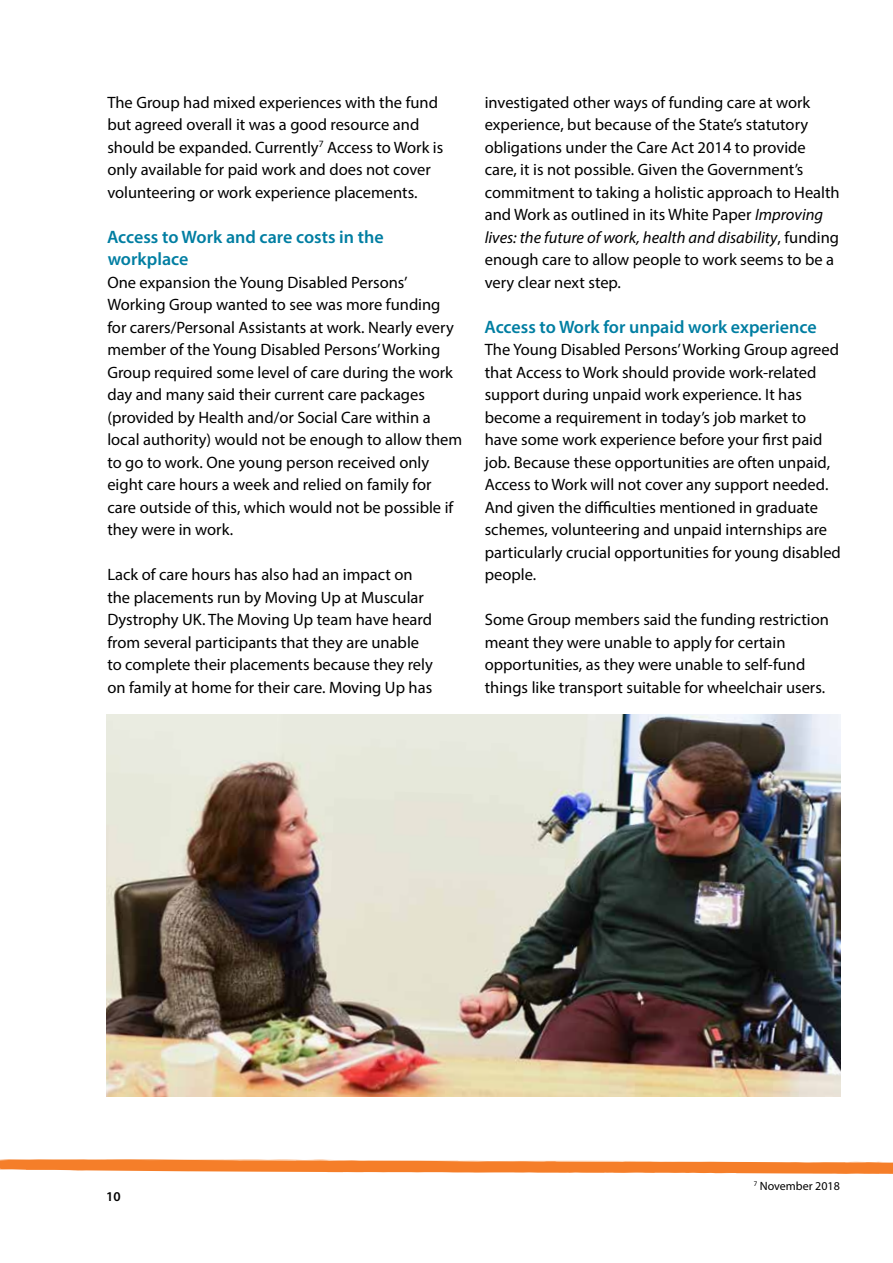
<style>
.page{position:relative;width:893px;height:1263px;background:#fff}
.page>*{position:absolute;margin:0;border:0;box-sizing:border-box;transform-origin:0 0}
.t1{font:600 18px/22.5px "Myriad Pro";color:#007ea2}
.t2{font:16.5px/22.5px "Myriad Pro";color:#000}
.t3{font:600 13.5px "Myriad Pro";color:#000}
.t4{font:12px "Myriad Pro";color:#000}
.s1{font-style:italic}
</style>
<div class="page">
<svg style="left:0;top:1159px;width:893px;height:15px"></svg>
<img style="left:106px;top:714px;width:735px;height:383px">
<p class="t2" style="left:107px;top:90px;width:337px">The Group had mixed experiences with the fund but agreed overall it was a good resource and should be expanded. Currently<sup>7</sup> Access to Work is only available for paid work and does not cover volunteering or work experience placements.</p>
<p class="t1" style="left:107px;top:225px;width:278px">Access to Work and care costs in the workplace</p>
<p class="t2" style="left:107px;top:270px;width:356px">One expansion the Young Disabled Persons’ Working Group wanted to see was more funding for carers/Personal Assistants at work. Nearly every member of the Young Disabled Persons’ Working Group required some level of care during the work day and many said their current care packages (provided by Health and/or Social Care within a local authority) would not be enough to allow them to go to work. One young person received only eight care hours a week and relied on family for care outside of this, which would not be possible if they were in work.</p>
<p class="t2" style="left:107px;top:563px;width:327px">Lack of care hours has also had an impact on the placements run by Moving Up at Muscular Dystrophy UK. The Moving Up team have heard from several participants that they are unable to complete their placements because they rely on family at home for their care. Moving Up has</p>
<p class="t2" style="left:485px;top:91px;width:356px">investigated other ways of funding care at work experience, but because of the State’s statutory obligations under the Care Act 2014 to provide care, it is not possible. Given the Government’s commitment to taking a holistic approach to Health and Work as outlined in its White Paper <span class="s1">Improving lives: the future of work, health and disability</span>, funding enough care to allow people to work seems to be a very clear next step.</p>
<p class="t1" style="left:484px;top:315px;width:334px">Access to Work for unpaid work experience</p>
<p class="t2" style="left:485px;top:338px;width:358px">The Young Disabled Persons’ Working Group agreed that Access to Work should provide work-related support during unpaid work experience. It has become a requirement in today’s job market to have some work experience before your first paid job. Because these opportunities are often unpaid, Access to Work will not cover any support needed.<br>And given the difficulties mentioned in graduate schemes, volunteering and unpaid internships are particularly crucial opportunities for young disabled people.</p>
<p class="t2" style="left:485px;top:608px;width:346px">Some Group members said the funding restriction meant they were unable to apply for certain opportunities, as they were unable to self-fund things like transport suitable for wheelchair users.</p>
<p class="t3" style="left:106px;top:1188px;width:16px">10</p>
<p class="t4" style="left:754px;top:1179px;width:88px"><sup>7</sup> November 2018</p>
</div>
